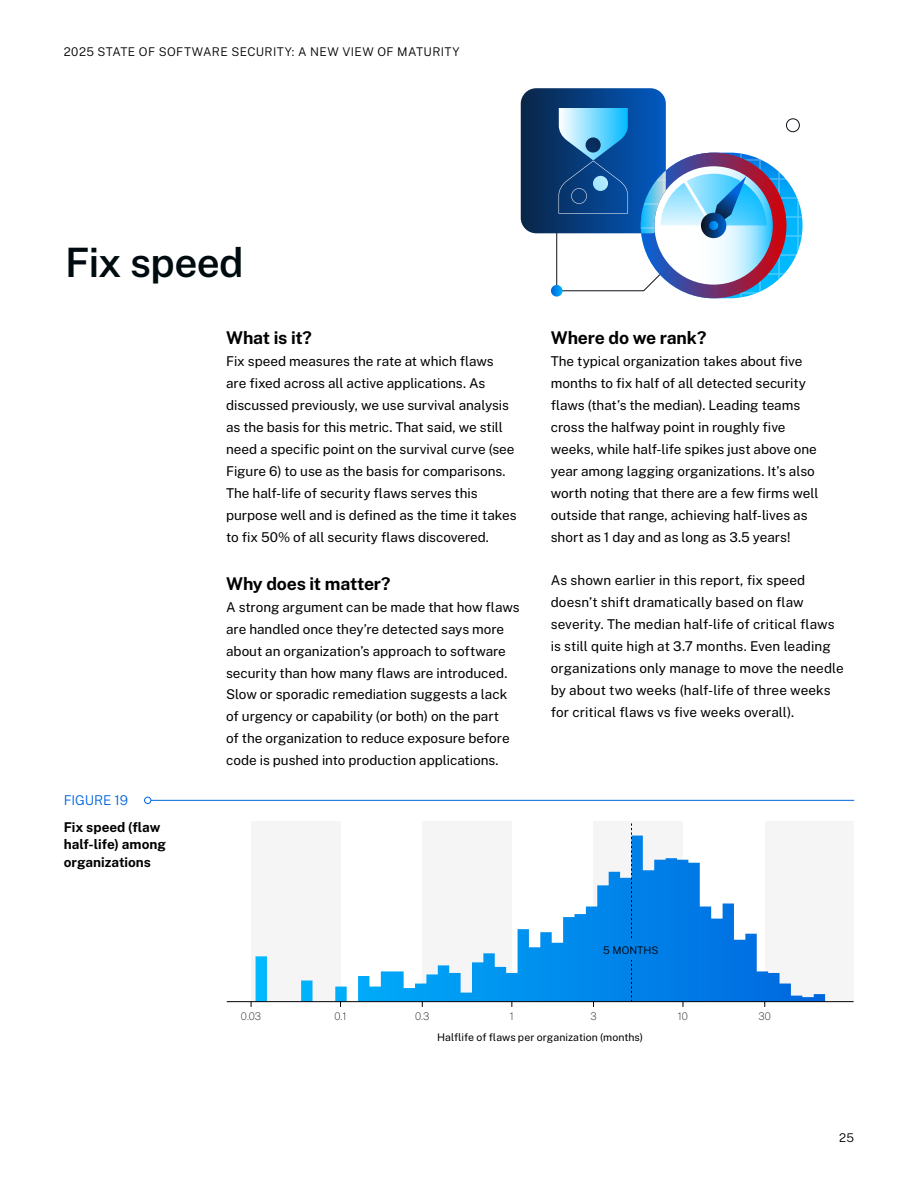
<style>
.page{position:relative;width:918px;height:1188px;background:#fff}
.page>*{position:absolute;margin:0;border:0;box-sizing:border-box;transform-origin:0 0}
.t1{font:600 40.5px "Public Sans";letter-spacing:-.02em;color:#000b10}
.t2{font:700 17.55px "Public Sans";letter-spacing:-.01em;color:#000}
.t3{font:100 13.5px/21.9px "Public Sans";color:#000}
.t4{font:700 13.5px/17.7px "Public Sans";color:#000}
.t5{font:300 13.5px "Public Sans";letter-spacing:-.01em;color:#0066de}
.t6{font:300 12px "Public Sans";letter-spacing:.035em;color:#000}
.t7{font:100 10.5px "Public Sans";letter-spacing:.005em;color:#000}
.t8{font:100 10.5px "Public Sans";color:#0d0d0d}
.t9{font:100 10.5px "Public Sans";color:#000007}
</style>
<div class="page">
<hr style="left:148px;top:800px;width:706px;height:1px;background:#0066de">
<div style="left:145px;top:797px;width:6px;height:7px;background:#fff;border-radius:50%"></div>
<div style="left:144px;top:797px;width:7px;height:7px;border:1px solid #0066de;border-radius:50%"></div>
<div style="left:251px;top:821px;width:90px;height:181px;background:#f5f5f5"></div>
<div style="left:422px;top:821px;width:90px;height:181px;background:#f5f5f5"></div>
<div style="left:594px;top:821px;width:89px;height:181px;background:#f5f5f5"></div>
<div style="left:765px;top:821px;width:89px;height:181px;background:#f5f5f5"></div>
<svg style="left:256px;top:836px;width:569px;height:165px"></svg>
<svg style="left:631px;top:960px;width:1px;height:41px"></svg>
<svg style="left:631px;top:823px;width:1px;height:115px"></svg>
<hr style="left:227px;top:1001px;width:627px;height:1px;background:#000007">
<svg style="left:641px;top:153px;width:162px;height:145px;background:#17b1f5"></svg>
<div style="left:786px;top:118px;width:14px;height:14px;border:1px solid #0d1117;border-radius:50%"></div>
<svg style="left:641px;top:153px;width:145px;height:145px"></svg>
<svg style="left:521px;top:88px;width:246px;height:209px"></svg>
<p class="t6" style="left:64px;top:43px;width:397px">2025 STATE OF SOFTWARE SECURITY: A NEW VIEW OF MATURITY</p>
<h1 class="t1" style="left:65px;top:233px;width:180px">Fix speed</h1>
<p class="t5" style="left:64px;top:791px;width:66px">FIGURE 19</p>
<p class="t4" style="left:64px;top:817px;width:104px">Fix speed (flaw half-life) among organizations</p>
<p class="t2" style="left:226px;top:325px;width:87px">What is it?</p>
<p class="t3" style="left:226px;top:350px;width:292px">Fix speed measures the rate at which flaws are fixed across all active applications. As discussed previously, we use survival analysis as the basis for this metric. That said, we still need a specific point on the survival curve (see Figure 6) to use as the basis for comparisons.<br>The half-life of security flaws serves this purpose well and is defined as the time it takes to fix 50% of all security flaws discovered.</p>
<p class="t2" style="left:226px;top:570px;width:166px">Why does it matter?</p>
<p class="t3" style="left:226px;top:595px;width:295px">A strong argument can be made that how flaws are handled once they’re detected says more about an organization’s approach to software security than how many flaws are introduced.<br>Slow or sporadic remediation suggests a lack of urgency or capability (or both) on the part<br>of the organization to reduce exposure before code is pushed into production applications.</p>
<p class="t2" style="left:551px;top:325px;width:157px">Where do we rank?</p>
<p class="t3" style="left:551px;top:350px;width:269px">The typical organization takes about five months to fix half of all detected security flaws (that’s the median). Leading teams cross the halfway point in roughly five weeks, while half-life spikes just above one year among lagging organizations. It’s also worth noting that there are a few firms well outside that range, achieving half-lives as short as 1 day and as long as 3.5 years!</p>
<p class="t3" style="left:551px;top:569px;width:294px">As shown earlier in this report, fix speed doesn’t shift dramatically based on flaw severity. The median half-life of critical flaws is still quite high at 3.7 months. Even leading organizations only manage to move the needle by about two weeks (half-life of three weeks for critical flaws vs five weeks overall).</p>
<p class="t9" style="left:603px;top:943px;width:57px">5 MONTHS</p>
<p class="t8" style="left:241px;top:1009px;width:22px">0.03</p>
<p class="t8" style="left:335px;top:1009px;width:14px">0.1</p>
<p class="t8" style="left:415px;top:1009px;width:16px">0.3</p>
<p class="t8" style="left:510px;top:1009px;width:6px">1</p>
<p class="t8" style="left:590px;top:1009px;width:8px">3</p>
<p class="t8" style="left:678px;top:1009px;width:12px">10</p>
<p class="t8" style="left:759px;top:1009px;width:14px">30</p>
<p class="t7" style="left:437px;top:1030px;width:207px">Halflife of flaws per organization (months)</p>
<p class="t6" style="left:839px;top:1130px;width:16px">25</p>
</div>
